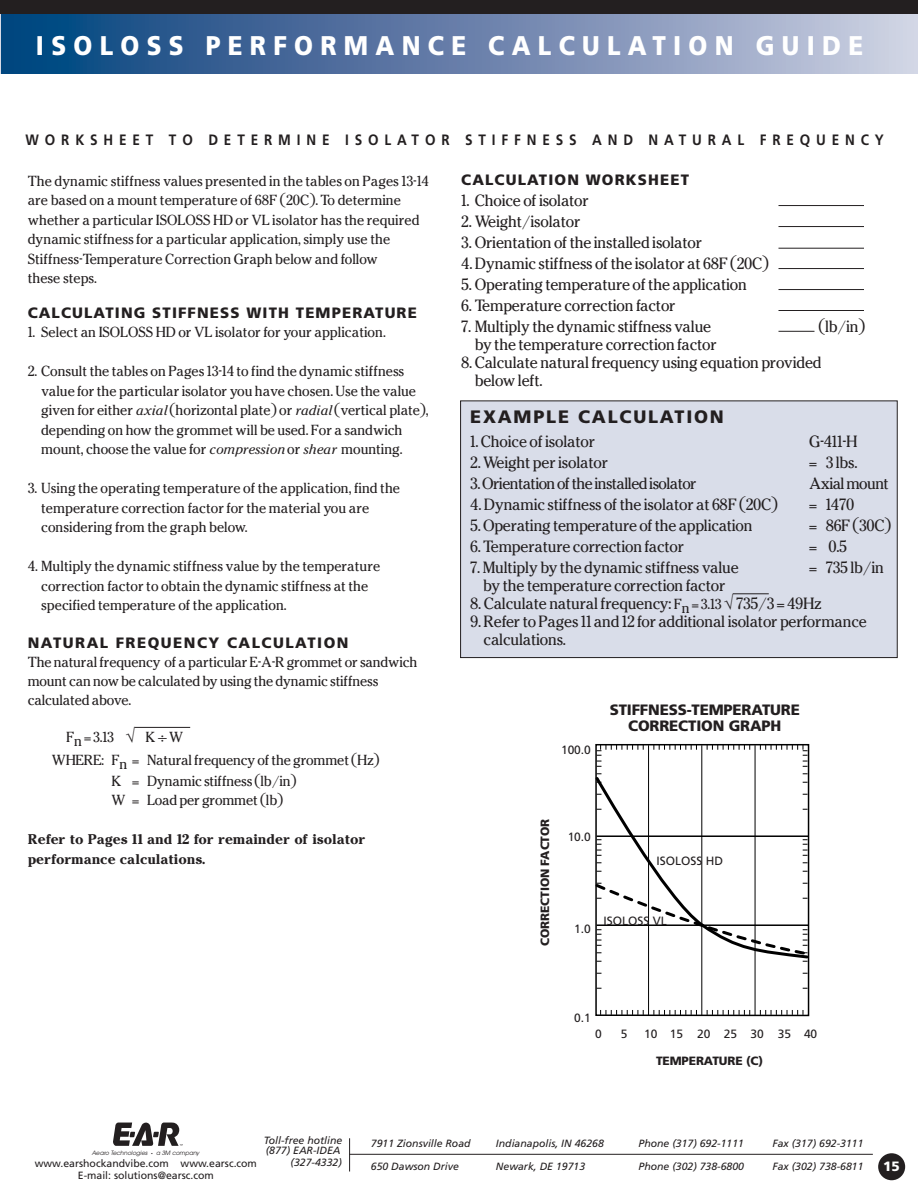
<style>
.page{position:relative;width:918px;height:1188px;background:#fff}
.page>*{position:absolute;margin:0;border:0;box-sizing:border-box;transform-origin:0 0}
.t1{font:900 27px "Frutiger";letter-spacing:.3em;color:#fff;scale:.9 1}
.t2{font:900 18px "Frutiger";letter-spacing:.1em;color:#231f20}
.t3{font:700 15px "Frutiger";letter-spacing:.435em;color:#231f20;scale:.9 1}
.t4{font:900 15px "Frutiger";letter-spacing:.075em;color:#231f20}
.t5{font:900 15px/16.5px "Frutiger";letter-spacing:-.01em;color:#231f20;text-align:center}
.t6{font:900 15px "Frutiger";letter-spacing:.1em;color:#231f20}
.t7{font:14.25px/18px "Cheltenham";letter-spacing:-.015em;color:#231f20}
.t8{font:14.25px "Cheltenham";letter-spacing:-.04em;color:#231f20}
.t9{font:900 13.5px "Frutiger";color:#fff}
.t10{font:12.75px/19.5px "Cheltenham";color:#231f20}
.t11{font:700 12.75px/19.5px "Cheltenham";color:#231f20}
.t12{font:12px "Frutiger";color:#231f20}
.t13{font:900 12px "Frutiger";letter-spacing:-.01em;color:#231f20}
.t14{font:italic 10.5px/10.5px "Frutiger";color:#231f20}
.t15{font:10.5px "Frutiger";color:#231f20}
.t16{font:italic 5.85px "Avant Garde";color:#231f20}
.s1{font-style:italic}
.s2{font-size:18px}
.s3{font-size:12.75px}
.s4{font-style:normal;font-size:3.9px}
</style>
<div class="page">
<div style="left:461px;top:401px;width:436px;height:257px;background:#d9dde9"></div>
<div style="left:460px;top:400px;width:438px;height:258px;border:1px solid #231f20"></div>
<hr style="left:755px;top:745px;width:1px;height:270px;background:#000">
<svg style="left:600px;top:1010px;width:44px;height:5px"></svg>
<svg style="left:654px;top:1010px;width:43px;height:5px"></svg>
<svg style="left:707px;top:1010px;width:43px;height:5px"></svg>
<svg style="left:760px;top:1010px;width:44px;height:5px"></svg>
<svg style="left:597px;top:745px;width:47px;height:22px"></svg>
<svg style="left:654px;top:745px;width:43px;height:5px"></svg>
<svg style="left:707px;top:745px;width:43px;height:5px"></svg>
<svg style="left:760px;top:745px;width:48px;height:22px"></svg>
<hr style="left:701px;top:745px;width:1px;height:270px;background:#000">
<hr style="left:648px;top:745px;width:1px;height:270px;background:#000">
<svg style="left:595px;top:773px;width:215px;height:189px"></svg>
<hr style="left:778px;top:205px;width:86px;height:1px;background:#231f20">
<hr style="left:778px;top:226px;width:86px;height:1px;background:#231f20">
<hr style="left:778px;top:248px;width:86px;height:1px;background:#231f20">
<hr style="left:778px;top:268px;width:86px;height:1px;background:#231f20">
<hr style="left:778px;top:289px;width:86px;height:1px;background:#231f20">
<hr style="left:778px;top:310px;width:86px;height:1px;background:#231f20">
<hr style="left:778px;top:331px;width:36px;height:1px;background:#231f20">
<hr style="left:733px;top:593px;width:36px;height:1px;background:#231f20">
<div style="left:0;top:0;width:918px;height:74px;background:linear-gradient(to right,#003c79,#cfcbe0)"></div>
<div style="left:0;top:0;width:918px;height:14px;background:#231f20"></div>
<div style="left:878px;top:1153px;width:27px;height:27px;background:#231f20;border-radius:50%"></div>
<hr style="left:0;top:0;width:1px;height:74px;background:#d7dae7">
<svg style="left:0;top:0;width:1px;height:14px"></svg>
<hr style="left:134px;top:727px;width:56px;height:1px;background:#231f20">
<hr style="left:349px;top:1154px;width:524px;height:1px;background:#231f20">
<hr style="left:349px;top:1138px;width:1px;height:34px;background:#231f20">
<svg style="left:113px;top:1123px;width:70px;height:23px"></svg>
<h1 class="t1" style="left:36px;top:35px;width:921px">ISOLOSS PERFORMANCE CALCULATION GUIDE</h1>
<p class="t3" style="left:25px;top:134px;width:955px">WORKSHEET TO DETERMINE ISOLATOR STIFFNESS AND NATURAL FREQUENCY</p>
<p class="t10" style="left:28px;top:172px;width:403px">The dynamic stiffness values presented in the tables on Pages 13-14 are based on a mount temperature of 68F (20C). To determine whether a particular ISOLOSS HD or VL isolator has the required dynamic stiffness for a particular application, simply use the Stiffness-Temperature Correction Graph below and follow<br>these steps.</p>
<p class="t4" style="left:28px;top:306px;width:391px">CALCULATING STIFFNESS WITH TEMPERATURE</p>
<p class="t10" style="left:28px;top:324px;width:360px">1. Select an ISOLOSS HD or VL isolator for your application.</p>
<p class="t10" style="left:41px;top:363px;width:389px;text-indent:-13px">2. Consult the tables on Pages 13-14 to find the dynamic stiffness value for the particular isolator you have chosen. Use the value given for either <span class="s1">axial</span> (horizontal plate) or <span class="s1">radial</span> (vertical plate), depending on how the grommet will be used. For a sandwich mount, choose the value for <span class="s1">compression</span> or <span class="s1">shear</span> mounting.</p>
<p class="t10" style="left:41px;top:480px;width:360px;text-indent:-13px">3. Using the operating temperature of the application, find the temperature correction factor for the material you are considering from the graph below.</p>
<p class="t10" style="left:41px;top:558px;width:341px;text-indent:-13px">4. Multiply the dynamic stiffness value by the temperature correction factor to obtain the dynamic stiffness at the specified temperature of the application.</p>
<p class="t6" style="left:28px;top:637px;width:322px">NATURAL FREQUENCY CALCULATION</p>
<p class="t10" style="left:28px;top:654px;width:391px;line-height:18.8px">The natural frequency of a particular E-A-R grommet or sandwich mount can now be calculated by using the dynamic stiffness calculated above.</p>
<p class="t10" style="left:52px;top:727px;width:329px;line-height:22.5px;text-indent:14px">Fn = 3.13 <span class="s2">√</span> K ÷ W<br>WHERE: Fn = Natural frequency of the grommet (Hz)</p>
<p class="t10" style="left:111px;top:772px;width:186px">K = Dynamic stiffness (lb/in)<br>W = Load per grommet (lb)</p>
<p class="t11" style="left:28px;top:831px;width:339px">Refer to Pages 11 and 12 for remainder of isolator performance calculations.</p>
<p class="t4" style="left:461px;top:174px;width:229px">CALCULATION WORKSHEET</p>
<p class="t7" style="left:461px;top:193px;width:129px">1. Choice of isolator</p>
<p class="t7" style="left:461px;top:214px;width:121px">2. Weight/isolator</p>
<p class="t7" style="left:461px;top:235px;width:242px">3. Orientation of the installed isolator</p>
<p class="t7" style="left:461px;top:256px;width:309px">4. Dynamic stiffness of the isolator at 68F (20C)</p>
<p class="t7" style="left:461px;top:277px;width:287px">5. Operating temperature of the application</p>
<p class="t7" style="left:461px;top:298px;width:216px">6. Temperature correction factor</p>
<p class="t7" style="left:461px;top:319px;width:252px">7. Multiply the dynamic stiffness value</p>
<p class="t7" style="left:818px;top:319px;width:48px">(lb/in)</p>
<p class="t7" style="left:475px;top:337px;width:244px">by the temperature correction factor</p>
<p class="t7" style="left:475px;top:355px;width:348px;text-indent:-14px">8. Calculate natural frequency using equation provided below left.</p>
<h2 class="t2" style="left:470px;top:410px;width:255px">EXAMPLE CALCULATION</h2>
<p class="t7" style="left:470px;top:434px;width:126px">1. Choice of isolator</p>
<p class="t7" style="left:809px;top:434px;width:50px">G-411-H</p>
<p class="t7" style="left:470px;top:455px;width:139px">2. Weight per isolator</p>
<p class="t7" style="left:809px;top:455px;width:50px">= 3 lbs.</p>
<p class="t8" style="left:470px;top:478px;width:228px">3. Orientation of the installed isolator</p>
<p class="t8" style="left:809px;top:478px;width:81px">Axial mount</p>
<p class="t7" style="left:470px;top:497px;width:309px">4. Dynamic stiffness of the isolator at 68F (20C)</p>
<p class="t7" style="left:809px;top:497px;width:47px">= 1470</p>
<p class="t7" style="left:470px;top:518px;width:284px">5. Operating temperature of the application</p>
<p class="t7" style="left:809px;top:518px;width:83px">= 86F (30C)</p>
<p class="t7" style="left:470px;top:539px;width:215px">6. Temperature correction factor</p>
<p class="t7" style="left:809px;top:539px;width:39px">= 0.5</p>
<p class="t7" style="left:470px;top:560px;width:270px">7. Multiply by the dynamic stiffness value</p>
<p class="t7" style="left:809px;top:560px;width:76px">= 735 lb/in</p>
<p class="t7" style="left:483px;top:578px;width:244px">by the temperature correction factor</p>
<p class="t7" style="left:470px;top:596px;width:353px">8. Calculate natural frequency: <span class="s3">F</span><sub>n</sub> <span class="s3">= 3.13</span> <span class="s2">√</span> 735/3 = 49Hz</p>
<p class="t7" style="left:484px;top:614px;width:385px;text-indent:-13px">9. Refer to Pages 11 and 12 for additional isolator performance calculations.</p>
<p class="t12" style="left:561px;top:745px;width:31px">100.0</p>
<p class="t5" style="left:610px;top:703px;width:192px">STIFFNESS-TEMPERATURE<br>CORRECTION GRAPH</p>
<p class="t13" style="left:540px;top:946px;width:129px;rotate:-90deg">CORRECTION FACTOR</p>
<p class="t12" style="left:568px;top:832px;width:24px">10.0</p>
<p class="t12" style="left:656px;top:856px;width:68px">ISOLOSS HD</p>
<p class="t12" style="left:574px;top:924px;width:18px">1.0</p>
<p class="t12" style="left:603px;top:916px;width:65px">ISOLOSS VL</p>
<p class="t12" style="left:574px;top:1013px;width:18px">0.1</p>
<p class="t12" style="left:595px;top:1029px;width:8px">0</p>
<p class="t12" style="left:621px;top:1029px;width:8px">5</p>
<p class="t12" style="left:644px;top:1029px;width:175px">10 15 20 25 30 35 40</p>
<p class="t13" style="left:656px;top:1056px;width:109px">TEMPERATURE (C)</p>
<p class="t14" style="left:264px;top:1136px;width:80px">Toll-free hotline (877) EAR-IDEA</p>
<p class="t16" style="left:92px;top:1150px;width:110px">Aearo Technologies <span class="s4">•</span> a 3M company</p>
<p class="t15" style="left:35px;top:1160px;width:224px">www.earshockandvibe.com www.earsc.com</p>
<p class="t14" style="left:291px;top:1158px;width:53px">(327-4332)</p>
<p class="t15" style="left:78px;top:1171px;width:138px">E-mail: solutions@earsc.com</p>
<p class="t14" style="left:371px;top:1139px;width:101px">7911 Zionsville Road</p>
<p class="t14" style="left:496px;top:1139px;width:109px">Indianapolis, IN 46268</p>
<p class="t14" style="left:639px;top:1139px;width:107px">Phone (317) 692-1111</p>
<p class="t14" style="left:773px;top:1139px;width:93px">Fax (317) 692-3111</p>
<p class="t14" style="left:371px;top:1162px;width:90px">650 Dawson Drive</p>
<p class="t14" style="left:496px;top:1162px;width:91px">Newark, DE 19713</p>
<p class="t14" style="left:639px;top:1162px;width:107px">Phone (302) 738-6800</p>
<p class="t14" style="left:773px;top:1162px;width:93px">Fax (302) 738-6811</p>
<p class="t9" style="left:883px;top:1161px;width:18px">15</p>
</div>
